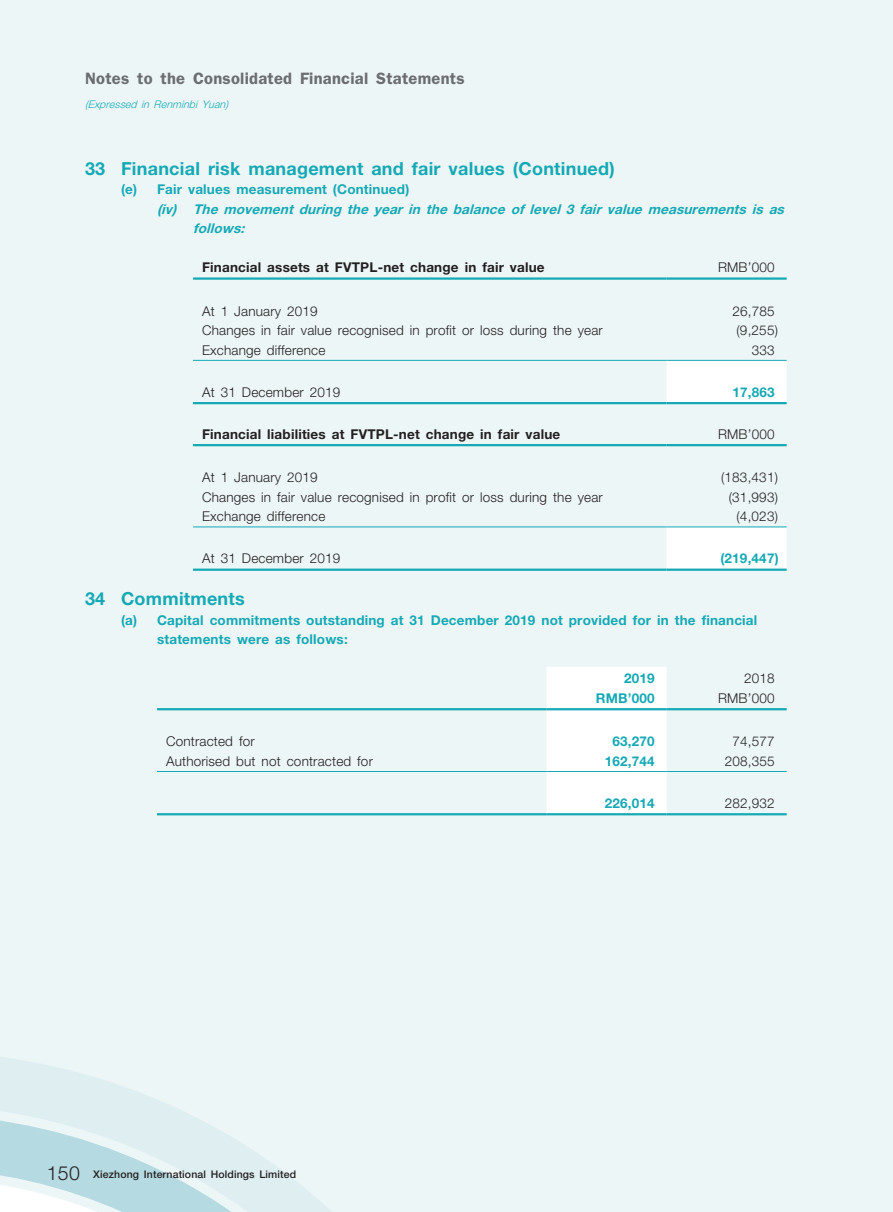
<style>
.page{position:relative;width:893px;height:1212px;background:#edf6f7}
.page>*{position:absolute;margin:0;border:0;box-sizing:border-box;transform-origin:0 0}
._03_H1{font:700 18px "Helvetica Neue LT Std";letter-spacing:.015em;color:#15a9b5}
.t1{font:600 16.5px "ITC Franklin Gothic Std";letter-spacing:.015em;color:#6c6d70}
._15_Table_Stub{font:300 13.5px "Helvetica Neue LT Std";letter-spacing:.015em;color:#231f20}
._04___H2{font:700 13.5px/19.5px "Helvetica Neue LT Std";letter-spacing:.015em;color:#15a9b5}
._14_______P6{font:700 13.5px "Helvetica Neue LT Std";letter-spacing:.015em;color:#231f20}
._05_____H3{font:italic 700 13.5px/19.5px "Helvetica Neue LT Std";color:#15a9b5}
._14_______P6-2{font:300 13.5px "Helvetica Neue LT Std";letter-spacing:.015em;color:#231f20}
._13_____P4{font:700 13.5px "Helvetica Neue LT Std";letter-spacing:.015em;color:#15a9b5}
._13_____P4-2{font:300 13.5px "Helvetica Neue LT Std";letter-spacing:.015em;color:#231f20}
._14_______P6-3{font:700 13.5px "Helvetica Neue LT Std";letter-spacing:.015em;color:#15a9b5}
.t2{font:500 10.5px "Helvetica Neue LT Std";letter-spacing:.015em;color:#231f20}
.t3{font:italic 300 10.5px "Helvetica Neue LT Std";color:#15a9b5}
.s1{font-weight:300;font-size:19.5px}
</style>
<div class="page">
<svg style="left:0;top:1057px;width:332px;height:155px"></svg>
<svg style="left:0;top:1114px;width:260px;height:98px"></svg>
<div style="left:667px;top:361px;width:120px;height:41px;background:#fff"></div>
<hr style="left:193px;top:277px;width:474px;height:3px;background:#15a9b5">
<hr style="left:667px;top:277px;width:120px;height:3px;background:#15a9b5">
<hr style="left:193px;top:360px;width:474px;height:1px;background:#15a9b5">
<hr style="left:667px;top:360px;width:120px;height:1px;background:#15a9b5">
<hr style="left:193px;top:402px;width:474px;height:2px;background:#15a9b5">
<hr style="left:667px;top:402px;width:120px;height:2px;background:#15a9b5">
<div style="left:667px;top:527px;width:120px;height:41px;background:#fff"></div>
<hr style="left:193px;top:444px;width:474px;height:2px;background:#15a9b5">
<hr style="left:667px;top:444px;width:120px;height:2px;background:#15a9b5">
<hr style="left:193px;top:526px;width:474px;height:1px;background:#15a9b5">
<hr style="left:667px;top:526px;width:120px;height:1px;background:#15a9b5">
<hr style="left:193px;top:568px;width:474px;height:3px;background:#15a9b5">
<hr style="left:667px;top:568px;width:120px;height:3px;background:#15a9b5">
<div style="left:547px;top:667px;width:120px;height:146px;background:#fff"></div>
<hr style="left:157px;top:708px;width:390px;height:2px;background:#15a9b5">
<hr style="left:547px;top:708px;width:120px;height:2px;background:#15a9b5">
<hr style="left:667px;top:708px;width:120px;height:2px;background:#15a9b5">
<hr style="left:157px;top:771px;width:390px;height:1px;background:#15a9b5">
<hr style="left:547px;top:771px;width:120px;height:1px;background:#15a9b5">
<hr style="left:667px;top:771px;width:120px;height:1px;background:#15a9b5">
<hr style="left:157px;top:813px;width:390px;height:2px;background:#15a9b5">
<hr style="left:547px;top:813px;width:120px;height:2px;background:#15a9b5">
<hr style="left:667px;top:813px;width:120px;height:2px;background:#15a9b5">
<p class="t1" style="left:85px;top:69px;width:381px">Notes to the Consolidated Financial Statements</p>
<p class="t3" style="left:85px;top:97px;width:145px">(Expressed in Renminbi Yuan)</p>
<p class="_03_H1" style="left:85px;top:157px;width:531px">33 Financial risk management and fair values (Continued)</p>
<p class="_04___H2" style="left:121px;top:179px;width:290px">(e) Fair values measurement (Continued)</p>
<p class="_05_____H3" style="left:157px;top:199px;width:21px">(iv)</p>
<p class="_05_____H3" style="left:193px;top:199px;width:597px">The movement during the year in the balance of level 3 fair value measurements is as follows:</p>
<p class="_14_______P6" style="left:202px;top:259px;width:344px">Financial assets at FVTPL-net change in fair value</p>
<p class="_14_______P6-2" style="left:718px;top:259px;width:58px">RMB’000</p>
<p class="_15_Table_Stub" style="left:202px;top:303px;width:117px">At 1 January 2019</p>
<p class="_14_______P6-2" style="left:732px;top:303px;width:44px">26,785</p>
<p class="_15_Table_Stub" style="left:202px;top:322px;width:402px">Changes in fair value recognised in profit or loss during the year</p>
<p class="_14_______P6-2" style="left:736px;top:322px;width:43px">(9,255)</p>
<p class="_15_Table_Stub" style="left:202px;top:342px;width:125px">Exchange difference</p>
<p class="_14_______P6-2" style="left:752px;top:342px;width:24px">333</p>
<p class="_15_Table_Stub" style="left:202px;top:384px;width:140px">At 31 December 2019</p>
<p class="_14_______P6-3" style="left:732px;top:384px;width:44px">17,863</p>
<p class="_14_______P6" style="left:202px;top:426px;width:360px">Financial liabilities at FVTPL-net change in fair value</p>
<p class="_14_______P6-2" style="left:718px;top:426px;width:58px">RMB’000</p>
<p class="_15_Table_Stub" style="left:202px;top:469px;width:117px">At 1 January 2019</p>
<p class="_14_______P6-2" style="left:721px;top:469px;width:58px">(183,431)</p>
<p class="_15_Table_Stub" style="left:202px;top:489px;width:402px">Changes in fair value recognised in profit or loss during the year</p>
<p class="_14_______P6-2" style="left:729px;top:489px;width:51px">(31,993)</p>
<p class="_15_Table_Stub" style="left:202px;top:508px;width:125px">Exchange difference</p>
<p class="_14_______P6-2" style="left:736px;top:508px;width:43px">(4,023)</p>
<p class="_15_Table_Stub" style="left:202px;top:550px;width:140px">At 31 December 2019</p>
<p class="_14_______P6-3" style="left:720px;top:550px;width:60px">(219,447)</p>
<p class="_03_H1" style="left:85px;top:588px;width:161px">34 Commitments</p>
<p class="_04___H2" style="left:157px;top:610px;width:602px;text-indent:-36px">(a) Capital commitments outstanding at 31 December 2019 not provided for in the financial statements were as follows:</p>
<p class="_13_____P4" style="left:624px;top:670px;width:32px">2019</p>
<p class="_13_____P4-2" style="left:744px;top:670px;width:32px">2018</p>
<p class="_13_____P4" style="left:596px;top:690px;width:60px">RMB’000</p>
<p class="_13_____P4-2" style="left:718px;top:690px;width:58px">RMB’000</p>
<p class="_15_Table_Stub" style="left:166px;top:733px;width:90px">Contracted for</p>
<p class="_13_____P4" style="left:612px;top:733px;width:44px">63,270</p>
<p class="_13_____P4-2" style="left:732px;top:733px;width:44px">74,577</p>
<p class="_15_Table_Stub" style="left:166px;top:753px;width:208px">Authorised but not contracted for</p>
<p class="_13_____P4" style="left:605px;top:753px;width:51px">162,744</p>
<p class="_13_____P4-2" style="left:725px;top:753px;width:51px">208,355</p>
<p class="_13_____P4" style="left:605px;top:795px;width:51px">226,014</p>
<p class="_13_____P4-2" style="left:725px;top:795px;width:51px">282,932</p>
<p class="t2" style="left:47px;top:1168px;width:251px"><span class="s1">150</span> Xiezhong International Holdings Limited</p>
</div>
